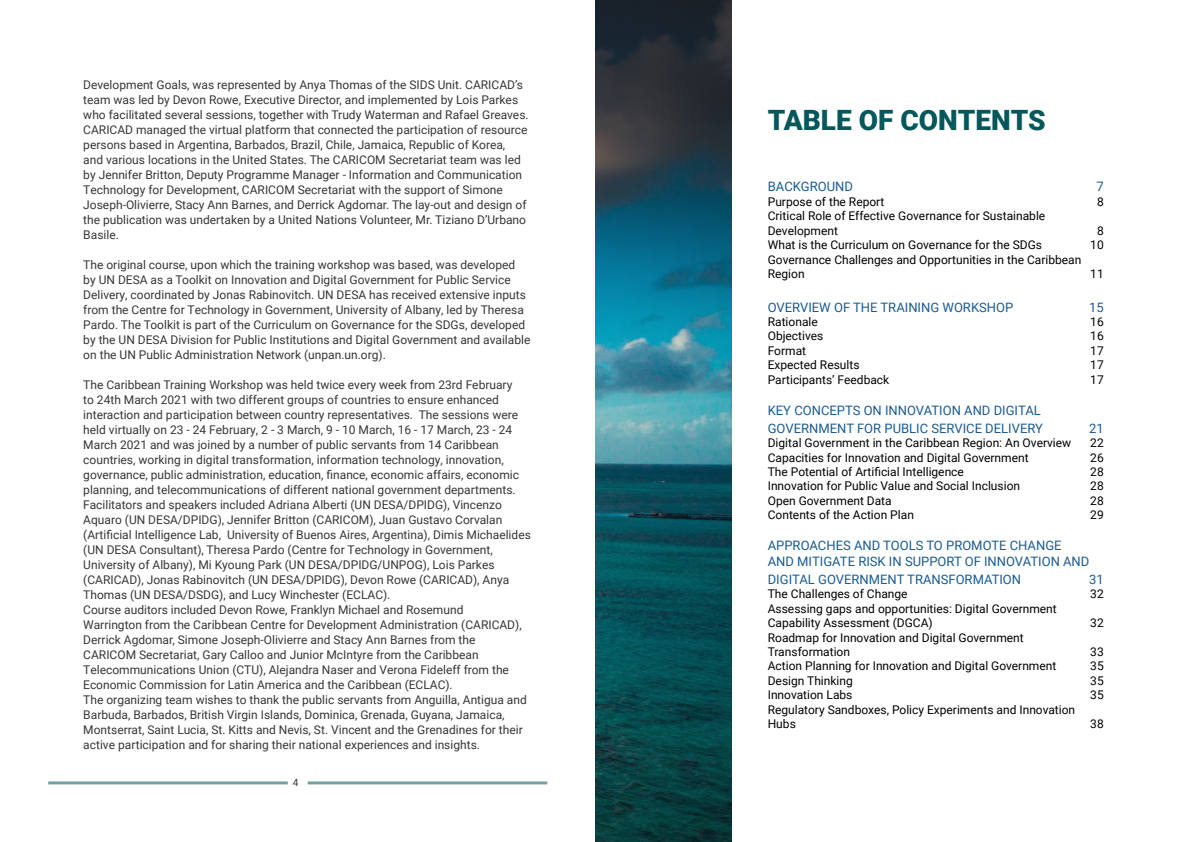
<style>
.page{position:relative;width:1191px;height:842px;background:#fff}
.page>*{position:absolute;margin:0;border:0;box-sizing:border-box;transform-origin:0 0}
.t1{font:900 28px "Roboto";color:#04575a}
.t2{font:13px/18px "Roboto";color:#1a5b92}
.t3{font:12px/15px "Roboto";color:#373636}
.t4{font:12px/14.4px "Roboto";color:#000}
.t5{font:10px "Roboto";color:#373636}
</style>
<div class="page">
<hr style="left:48px;top:781px;width:240px;height:3px;background:#04575a">
<hr style="left:308px;top:781px;width:239px;height:3px;background:#04575a">
<img style="left:595px;top:0;width:136px;height:842px">
<p class="t3" style="left:83px;top:77px;width:447px">Development Goals, was represented by Anya Thomas of the SIDS Unit. CARICAD’s team was led by Devon Rowe, Executive Director, and implemented by Lois Parkes who facilitated several sessions, together with Trudy Waterman and Rafael Greaves.<br>CARICAD managed the virtual platform that connected the participation of resource persons based in Argentina, Barbados, Brazil, Chile, Jamaica, Republic of Korea,<br>and various locations in the United States. The CARICOM Secretariat team was led by Jennifer Britton, Deputy Programme Manager - Information and Communication Technology for Development, CARICOM Secretariat with the support of Simone Joseph-Olivierre, Stacy Ann Barnes, and Derrick Agdomar. The lay-out and design of the publication was undertaken by a United Nations Volunteer, Mr. Tiziano D’Urbano Basile.</p>
<p class="t3" style="left:83px;top:257px;width:448px">The original course, upon which the training workshop was based, was developed by UN DESA as a Toolkit on Innovation and Digital Government for Public Service Delivery, coordinated by Jonas Rabinovitch. UN DESA has received extensive inputs from the Centre for Technology in Government, University of Albany, led by Theresa Pardo. The Toolkit is part of the Curriculum on Governance for the SDGs, developed by the UN DESA Division for Public Institutions and Digital Government and available on the UN Public Administration Network (unpan.un.org).</p>
<p class="t3" style="left:83px;top:377px;width:449px">The Caribbean Training Workshop was held twice every week from 23rd February<br>to 24th March 2021 with two different groups of countries to ensure enhanced interaction and participation between country representatives. The sessions were held virtually on 23 - 24 February, 2 - 3 March, 9 - 10 March, 16 - 17 March, 23 - 24<br>March 2021 and was joined by a number of public servants from 14 Caribbean countries, working in digital transformation, information technology, innovation, governance, public administration, education, finance, economic affairs, economic planning, and telecommunications of different national government departments.<br>Facilitators and speakers included Adriana Alberti (UN DESA/DPIDG), Vincenzo Aquaro (UN DESA/DPIDG), Jennifer Britton (CARICOM), Juan Gustavo Corvalan (Artificial Intelligence Lab, University of Buenos Aires, Argentina), Dimis Michaelides (UN DESA Consultant), Theresa Pardo (Centre for Technology in Government, University of Albany), Mi Kyoung Park (UN DESA/DPIDG/UNPOG), Lois Parkes (CARICAD), Jonas Rabinovitch (UN DESA/DPIDG), Devon Rowe (CARICAD), Anya Thomas (UN DESA/DSDG), and Lucy Winchester (ECLAC).<br>Course auditors included Devon Rowe, Franklyn Michael and Rosemund<br>Warrington from the Caribbean Centre for Development Administration (CARICAD), Derrick Agdomar, Simone Joseph-Olivierre and Stacy Ann Barnes from the CARICOM Secretariat, Gary Calloo and Junior McIntyre from the Caribbean Telecommunications Union (CTU), Alejandra Naser and Verona Fideleff from the Economic Commission for Latin America and the Caribbean (ECLAC).<br>The organizing team wishes to thank the public servants from Anguilla, Antigua and Barbuda, Barbados, British Virgin Islands, Dominica, Grenada, Guyana, Jamaica, Montserrat, Saint Lucia, St. Kitts and Nevis, St. Vincent and the Grenadines for their active participation and for sharing their national experiences and insights.</p>
<p class="t5" style="left:293px;top:775px;width:7px">4</p>
<h1 class="t1" style="left:767px;top:100px;width:279px">TABLE OF CONTENTS</h1>
<p class="t2" style="left:767px;top:177px;width:87px">BACKGROUND</p>
<p class="t2" style="left:1096px;top:177px;width:9px">7</p>
<p class="t4" style="left:767px;top:194px;width:118px">Purpose of the Report</p>
<p class="t4" style="left:1097px;top:194px;width:8px">8</p>
<p class="t4" style="left:767px;top:208px;width:279px">Critical Role of Effective Governance for Sustainable<br>Development</p>
<p class="t4" style="left:1097px;top:223px;width:8px">8</p>
<p class="t4" style="left:767px;top:237px;width:276px">What is the Curriculum on Governance for the SDGs</p>
<p class="t4" style="left:1090px;top:237px;width:15px">10</p>
<p class="t4" style="left:767px;top:252px;width:315px">Governance Challenges and Opportunities in the Caribbean<br>Region</p>
<p class="t4" style="left:1090px;top:266px;width:15px">11</p>
<p class="t2" style="left:767px;top:297px;width:247px">OVERVIEW OF THE TRAINING WORKSHOP</p>
<p class="t2" style="left:1089px;top:297px;width:16px">15</p>
<p class="t4" style="left:767px;top:314px;width:52px">Rationale</p>
<p class="t4" style="left:1090px;top:314px;width:15px">16</p>
<p class="t4" style="left:767px;top:328px;width:57px">Objectives</p>
<p class="t4" style="left:1090px;top:328px;width:15px">16</p>
<p class="t4" style="left:767px;top:343px;width:40px">Format</p>
<p class="t4" style="left:1090px;top:343px;width:15px">17</p>
<p class="t4" style="left:767px;top:357px;width:93px">Expected Results</p>
<p class="t4" style="left:1090px;top:357px;width:15px">17</p>
<p class="t4" style="left:767px;top:372px;width:123px">Participants’ Feedback</p>
<p class="t4" style="left:1090px;top:372px;width:15px">17</p>
<p class="t2" style="left:767px;top:401px;width:277px">KEY CONCEPTS ON INNOVATION AND DIGITAL<br>GOVERNMENT FOR PUBLIC SERVICE DELIVERY</p>
<p class="t2" style="left:1089px;top:419px;width:16px">21</p>
<p class="t4" style="left:767px;top:435px;width:305px">Digital Government in the Caribbean Region: An Overview</p>
<p class="t4" style="left:1090px;top:435px;width:15px">22</p>
<p class="t4" style="left:767px;top:450px;width:262px">Capacities for Innovation and Digital Government</p>
<p class="t4" style="left:1090px;top:450px;width:15px">26</p>
<p class="t4" style="left:767px;top:464px;width:198px">The Potential of Artificial Intelligence</p>
<p class="t4" style="left:1090px;top:464px;width:15px">28</p>
<p class="t4" style="left:767px;top:478px;width:254px">Innovation for Public Value and Social Inclusion</p>
<p class="t4" style="left:1090px;top:478px;width:15px">28</p>
<p class="t4" style="left:767px;top:493px;width:125px">Open Government Data</p>
<p class="t4" style="left:1090px;top:493px;width:15px">28</p>
<p class="t4" style="left:767px;top:507px;width:148px">Contents of the Action Plan</p>
<p class="t4" style="left:1090px;top:507px;width:15px">29</p>
<p class="t2" style="left:767px;top:537px;width:323px;line-height:15.6px">APPROACHES AND TOOLS TO PROMOTE CHANGE<br>AND MITIGATE RISK IN SUPPORT OF INNOVATION AND</p>
<p class="t2" style="left:767px;top:570px;width:255px">DIGITAL GOVERNMENT TRANSFORMATION</p>
<p class="t2" style="left:1089px;top:570px;width:16px">31</p>
<p class="t4" style="left:767px;top:586px;width:141px">The Challenges of Change</p>
<p class="t4" style="left:1090px;top:586px;width:15px">32</p>
<p class="t4" style="left:767px;top:601px;width:290px">Assessing gaps and opportunities: Digital Government<br>Capability Assessment (DGCA)</p>
<p class="t4" style="left:1090px;top:615px;width:15px">32</p>
<p class="t4" style="left:767px;top:630px;width:257px">Roadmap for Innovation and Digital Government<br>Transformation</p>
<p class="t4" style="left:1090px;top:644px;width:15px">33</p>
<p class="t4" style="left:767px;top:658px;width:290px">Action Planning for Innovation and Digital Government</p>
<p class="t4" style="left:1090px;top:658px;width:15px">35</p>
<p class="t4" style="left:767px;top:673px;width:87px">Design Thinking</p>
<p class="t4" style="left:1090px;top:673px;width:15px">35</p>
<p class="t4" style="left:767px;top:687px;width:86px">Innovation Labs</p>
<p class="t4" style="left:1090px;top:687px;width:15px">35</p>
<p class="t4" style="left:767px;top:702px;width:309px">Regulatory Sandboxes, Policy Experiments and Innovation<br>Hubs</p>
<p class="t4" style="left:1090px;top:716px;width:15px">38</p>
</div>
